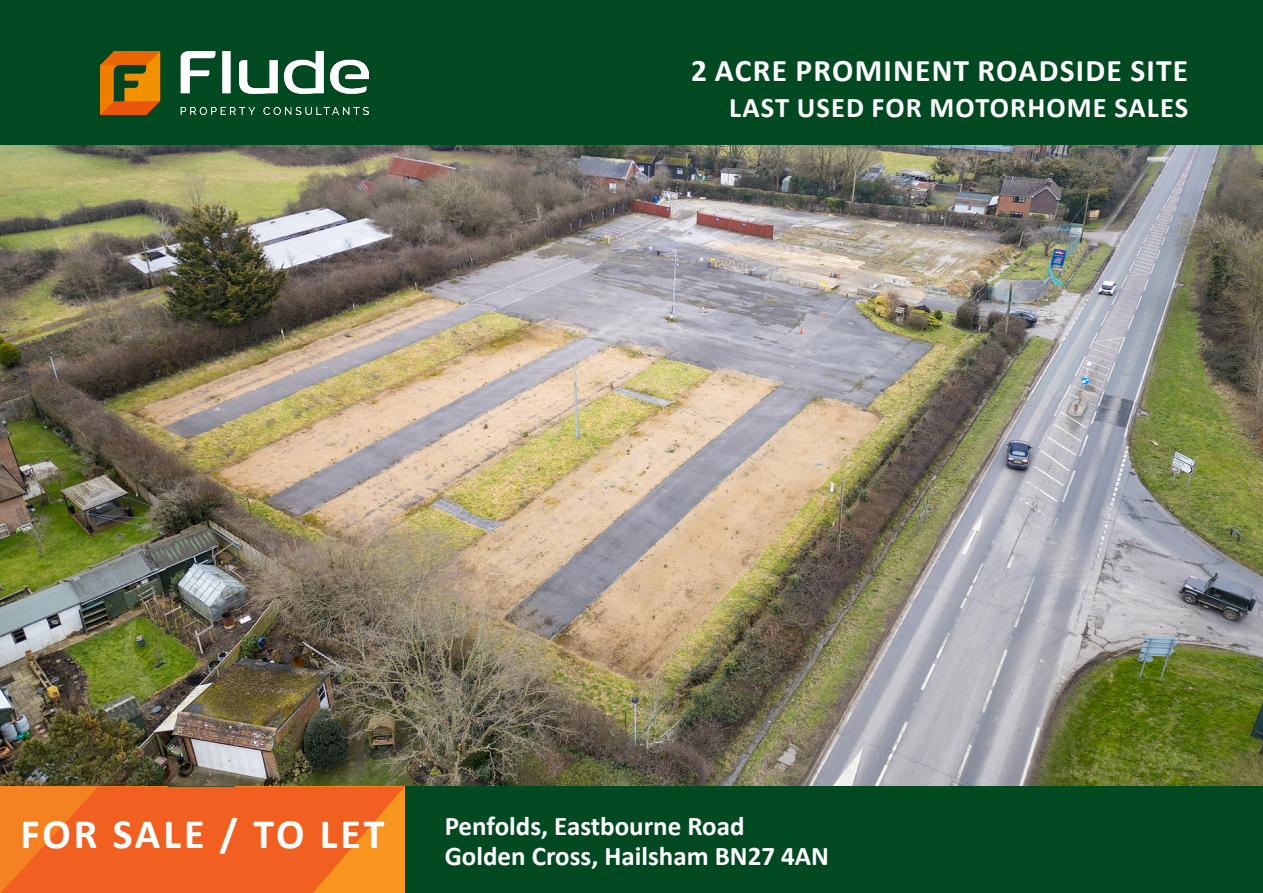
<style>
.page{position:relative;width:1263px;height:893px;background:#fff}
.page>*{position:absolute;margin:0;border:0;box-sizing:border-box;transform-origin:0 0}
.t1{font:700 42px "Calibri";letter-spacing:.07em;color:#fff}
.Flude_-_Main_Header{font:700 31.5px "Calibri";letter-spacing:.04em;color:#fff}
.Flude_-_Main_Header-2{font:700 28.5px "Calibri";letter-spacing:.04em;color:#fff}
.t2{font:700 27px "Calibri";color:#fff}
</style>
<div class="page">
<img style="left:0;top:145px;width:1263px;height:642px">
<div style="left:0;top:0;width:1263px;height:145px;background:#004921"></div>
<img style="left:100px;top:52px;width:268px;height:62px">
<div style="left:0;top:787px;width:1263px;height:106px;background:#004921"></div>
<svg style="left:1px;top:787px;width:404px;height:106px;background:#f26a20"></svg>
<p class="Flude_-_Main_Header" style="left:691px;top:49px;width:499px">2 ACRE PROMINENT ROADSIDE SITE</p>
<p class="Flude_-_Main_Header-2" style="left:729px;top:88px;width:461px">LAST USED FOR MOTORHOME SALES</p>
<p class="t1" style="left:20px;top:804px;width:366px">FOR SALE / TO LET</p>
<p class="t2" style="left:445px;top:807px;width:301px">Penfolds, Eastbourne Road</p>
<p class="t2" style="left:445px;top:837px;width:386px">Golden Cross, Hailsham BN27 4AN</p>
</div>
